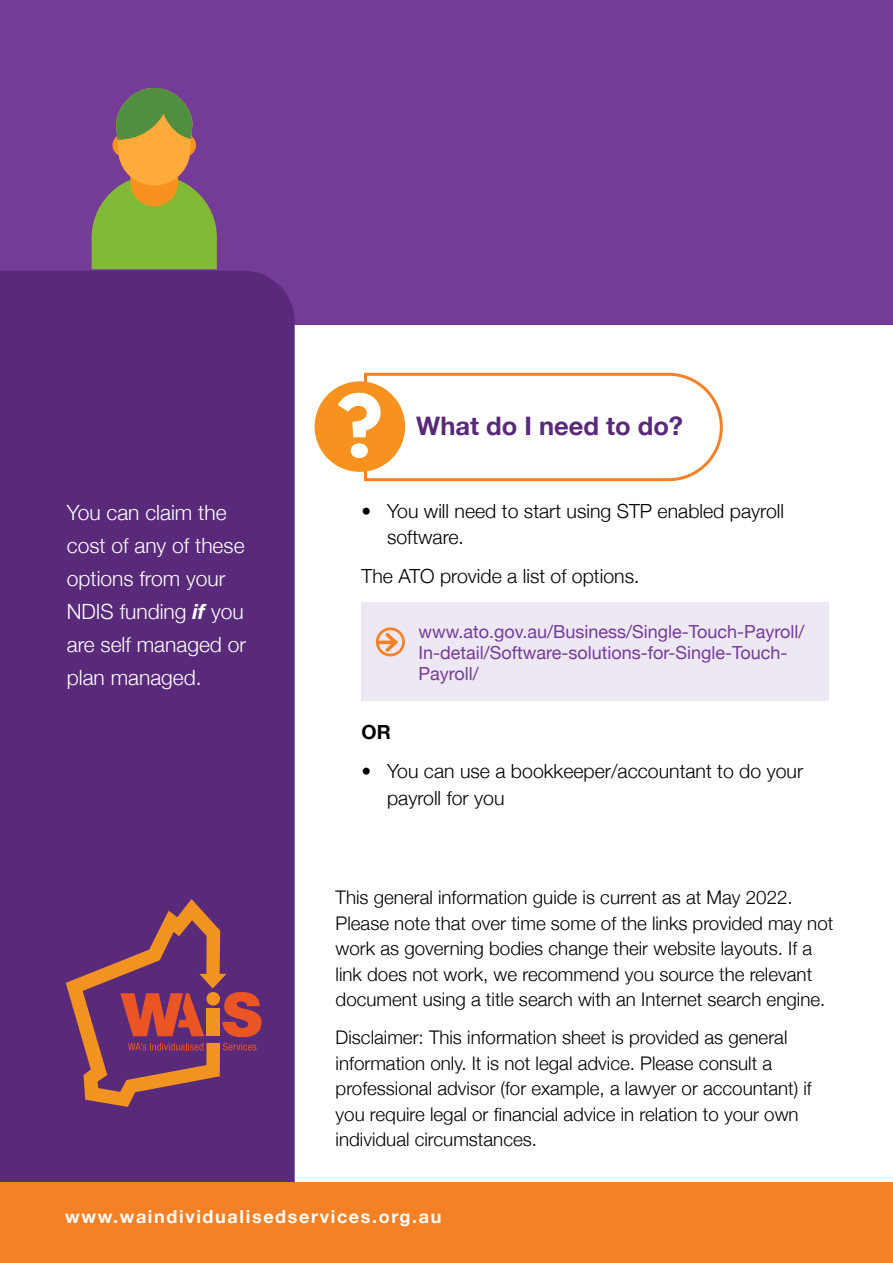
<style>
.page{position:relative;width:893px;height:1263px;background:#fff}
.page>*{position:absolute;margin:0;border:0;box-sizing:border-box;transform-origin:0 0}
.t1{font:700 99.3px "Regulator Nova";color:#fff}
.Sub_Head{font:700 25.5px "Helvetica Neue";color:#582a79}
.Body{font:300 21px/33px "Helvetica Neue";color:#fff}
.Body-2{font:300 19.5px/26.2px "Helvetica Neue";color:#000}
.Body-3{font:700 19.5px "Helvetica Neue";color:#000}
.Body-4{font:300 18.75px/25.5px "Helvetica Neue";color:#000}
.Hyperlink{font:18px/21px "Helvetica Neue";color:#753c97}
.t2{font:700 18px "Helvetica Neue";letter-spacing:.09em;color:#fff}
.s1{font-weight:700;font-style:italic}
</style>
<div class="page">
<div style="left:0;top:0;width:893px;height:324px;background:#753c97"></div>
<div style="left:0;top:271px;width:295px;height:911px;background:#582a79"></div>
<div style="left:0;top:1182px;width:893px;height:81px;background:#f58025"></div>
<svg style="left:364px;top:372px;width:359px;height:110px"></svg>
<div style="left:315px;top:381px;width:90px;height:91px;background:#f7921e;border-radius:50%"></div>
<svg style="left:92px;top:88px;width:125px;height:181px"></svg>
<div style="left:362px;top:602px;width:467px;height:99px;background:#ede8f4"></div>
<div style="left:376px;top:627px;width:29px;height:29px;border:3px solid #f58025;border-radius:50%"></div>
<svg style="left:379px;top:640px;width:3px;height:4px"></svg>
<svg style="left:382px;top:630px;width:19px;height:25px"></svg>
<svg style="left:66px;top:899px;width:197px;height:208px;background:#824160"></svg>
<p class="Body" style="left:67px;top:495px;width:181px">You can claim the cost of any of these options from your<br>NDIS funding <span class="s1">if</span> you are self managed or plan managed.</p>
<h1 class="t1" style="left:337px;top:366px;width:49px">?</h1>
<h3 class="Sub_Head" style="left:416px;top:410px;width:268px">What do I need to do?</h3>
<p class="Body-2" style="left:387px;top:498px;width:398px;text-indent:-26px">• You will need to start using STP enabled payroll software.</p>
<p class="Body-2" style="left:362px;top:563px;width:279px">The ATO provide a list of options.</p>
<p class="Hyperlink" style="left:418px;top:622px;width:387px">www.ato.gov.au/Business/Single-Touch-Payroll/<br>In-detail/Software-solutions-for-Single-Touch-<br>Payroll/</p>
<p class="Body-3" style="left:362px;top:720px;width:31px">OR</p>
<p class="Body-2" style="left:387px;top:758px;width:418px;text-indent:-26px">• You can use a bookkeeper/accountant to do your payroll for you</p>
<p class="Body-4" style="left:336px;top:884px;width:499px">This general information guide is current as at May 2022.<br>Please note that over time some of the links provided may not work as governing bodies change their website layouts. If a link does not work, we recommend you source the relevant document using a title search with an Internet search engine.</p>
<p class="Body-4" style="left:336px;top:1024px;width:478px">Disclaimer: This information sheet is provided as general information only. It is not legal advice. Please consult a professional advisor (for example, a lawyer or accountant) if you require legal or financial advice in relation to your own individual circumstances.</p>
<p class="t2" style="left:65px;top:1205px;width:378px">www.waindividualisedservices.org.au</p>
</div>
